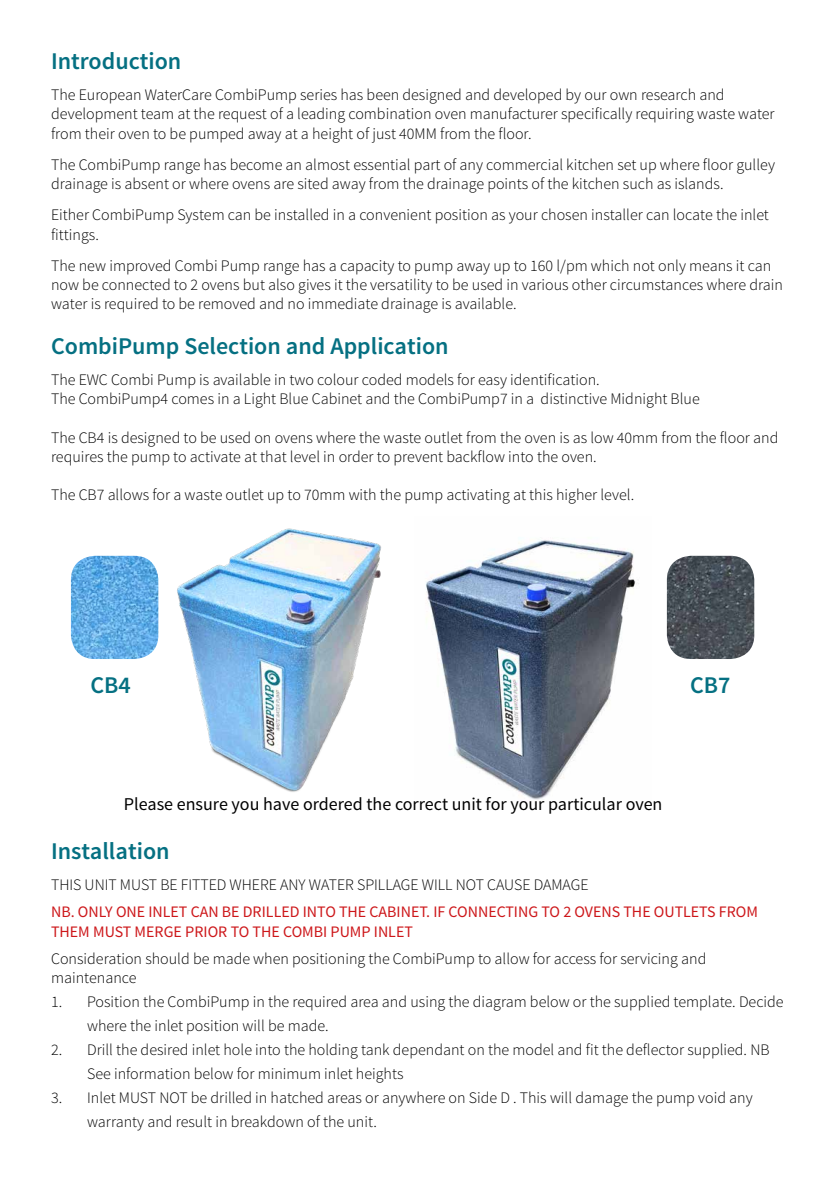
<style>
.page{position:relative;width:840px;height:1191px;background:#fff}
.page>*{position:absolute;margin:0;border:0;box-sizing:border-box;transform-origin:0 0}
.t1{font:600 24px "Source Sans Pro";color:#057082}
.t2{font:18px "Source Sans Pro";color:#000}
.t3{font:300 16px/19.2px "Source Sans Pro";color:#000}
.t4{font:16px/19.2px "Source Sans Pro";color:#cd171a}
</style>
<div class="page">
<img style="left:177px;top:528px;width:204px;height:264px">
<img style="left:425px;top:540px;width:214px;height:260px">
<img style="left:666px;top:556px;width:87px;height:103px">
<img style="left:71px;top:556px;width:87px;height:103px">
<h1 class="t1" style="left:51px;top:46px;width:132px">Introduction</h1>
<p class="t3" style="left:51px;top:85px;width:724px">The European WaterCare CombiPump series has been designed and developed by our own research and development team at the request of a leading combination oven manufacturer specifically requiring waste water from their oven to be pumped away at a height of just 40MM from the floor.</p>
<p class="t3" style="left:51px;top:155px;width:725px">The CombiPump range has become an almost essential part of any commercial kitchen set up where floor gulley drainage is absent or where ovens are sited away from the drainage points of the kitchen such as islands.</p>
<p class="t3" style="left:51px;top:205px;width:719px">Either CombiPump System can be installed in a convenient position as your chosen installer can locate the inlet fittings.</p>
<p class="t3" style="left:51px;top:256px;width:733px">The new improved Combi Pump range has a capacity to pump away up to 160 l/pm which not only means it can now be connected to 2 ovens but also gives it the versatility to be used in various other circumstances where drain water is required to be removed and no immediate drainage is available.</p>
<h1 class="t1" style="left:51px;top:331px;width:399px">CombiPump Selection and Application</h1>
<p class="t3" style="left:51px;top:370px;width:649px">The EWC Combi Pump is available in two colour coded models for easy identification.<br>The CombiPump4 comes in a Light Blue Cabinet and the CombiPump7 in a distinctive Midnight Blue</p>
<p class="t3" style="left:51px;top:428px;width:728px">The CB4 is designed to be used on ovens where the waste outlet from the oven is as low 40mm from the floor and requires the pump to activate at that level in order to prevent backflow into the oven.</p>
<p class="t3" style="left:51px;top:485px;width:584px">The CB7 allows for a waste outlet up to 70mm with the pump activating at this higher level.</p>
<h1 class="t1" style="left:90px;top:670px;width:42px">CB4</h1>
<h1 class="t1" style="left:689px;top:670px;width:42px">CB7</h1>
<p class="t2" style="left:124px;top:793px;width:540px">Please ensure you have ordered the correct unit for your particular oven</p>
<h1 class="t1" style="left:51px;top:836px;width:120px">Installation</h1>
<p class="t3" style="left:51px;top:875px;width:538px">THIS UNIT MUST BE FITTED WHERE ANY WATER SPILLAGE WILL NOT CAUSE DAMAGE</p>
<p class="t4" style="left:51px;top:902px;width:708px">NB. ONLY ONE INLET CAN BE DRILLED INTO THE CABINET. IF CONNECTING TO 2 OVENS THE OUTLETS FROM<br>THEM MUST MERGE PRIOR TO THE COMBI PUMP INLET</p>
<p class="t3" style="left:51px;top:949px;width:656px">Consideration should be made when positioning the CombiPump to allow for access for servicing and maintenance</p>
<p class="t3" style="left:87px;top:989px;width:697px;line-height:24px;text-indent:-36px">1. Position the CombiPump in the required area and using the diagram below or the supplied template. Decide where the inlet position will be made.</p>
<p class="t3" style="left:87px;top:1037px;width:683px;line-height:24px;text-indent:-36px">2. Drill the desired inlet hole into the holding tank dependant on the model and fit the deflector supplied. NB<br>See information below for minimum inlet heights</p>
<p class="t3" style="left:87px;top:1085px;width:666px;line-height:24px;text-indent:-36px">3. Inlet MUST NOT be drilled in hatched areas or anywhere on Side D . This will damage the pump void any warranty and result in breakdown of the unit.</p>
</div>
